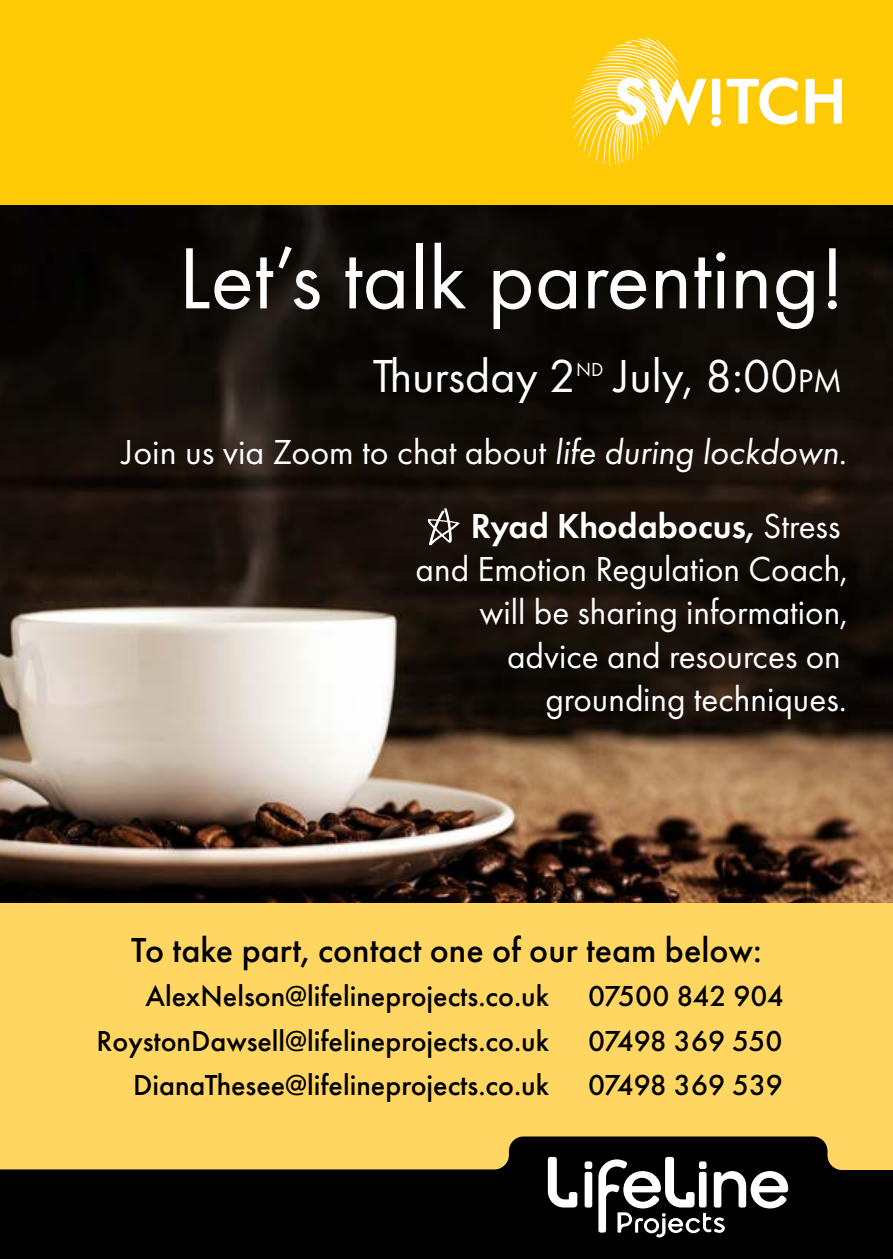
<style>
.page{position:relative;width:893px;height:1259px;background:#fff}
.page>*{position:absolute;margin:0;border:0;box-sizing:border-box;transform-origin:0 0}
.t1{font:90px "Futura PT";color:#fff}
.t2{font:48px "Futura PT";color:#fff}
.t3{font:36px/43.2px "Futura PT";color:#fff;text-align:right}
.t4{font:500 36px "Futura PT";color:#000}
.t5{font:500 30px "Futura PT";color:#000}
.t6{font:19.5px "Futura PT";color:#fff}
.s1{font-size:33.6px}
.s2{font-style:italic}
.s3{font-weight:600}
</style>
<div class="page">
<img style="left:0;top:205px;width:893px;height:698px">
<div style="left:0;top:903px;width:893px;height:274px;background:#ffd661"></div>
<svg style="left:428px;top:508px;width:32px;height:37px"></svg>
<div style="left:0;top:0;width:893px;height:205px;background:#fec905"></div>
<svg style="left:0;top:1136px;width:893px;height:123px;fill:#000"></svg>
<svg style="left:548px;top:1157px;width:240px;height:80px"></svg>
<svg style="left:727px;top:78px;width:71px;height:46px"></svg>
<svg style="left:806px;top:79px;width:36px;height:45px"></svg>
<svg style="left:572px;top:38px;width:149px;height:129px"></svg>
<h1 class="t1" style="left:178px;top:225px;width:668px">Let’s talk parenting!</h1>
<h2 class="t2" style="left:373px;top:347px;width:205px">Thursday 2</h2>
<p class="t6" style="left:576px;top:357px;width:29px">nd</p>
<h2 class="t2" style="left:615px;top:347px;width:229px">July, 8:00<span class="s1">pm</span></h2>
<p class="t3" style="left:122px;top:430px;width:726px">Join us via Zoom to chat about <span class="s2">life during lockdown</span>.</p>
<p class="t3" style="left:416px;top:504px;width:434px"><span class="s3">Ryad Khodabocus,</span> Stress<br>and Emotion Regulation Coach, will be sharing information, advice and resources on grounding techniques.</p>
<p class="t4" style="left:131px;top:928px;width:632px">To take part, contact one of our team below:</p>
<p class="t5" style="left:145px;top:978px;width:405px">AlexNelson@lifelineprojects.co.uk</p>
<p class="t5" style="left:588px;top:978px;width:197px">07500 842 904</p>
<p class="t5" style="left:97px;top:1023px;width:454px">RoystonDawsell@lifelineprojects.co.uk</p>
<p class="t5" style="left:588px;top:1023px;width:196px">07498 369 550</p>
<p class="t5" style="left:133px;top:1067px;width:417px">DianaThesee@lifelineprojects.co.uk</p>
<p class="t5" style="left:588px;top:1067px;width:196px">07498 369 539</p>
</div>
